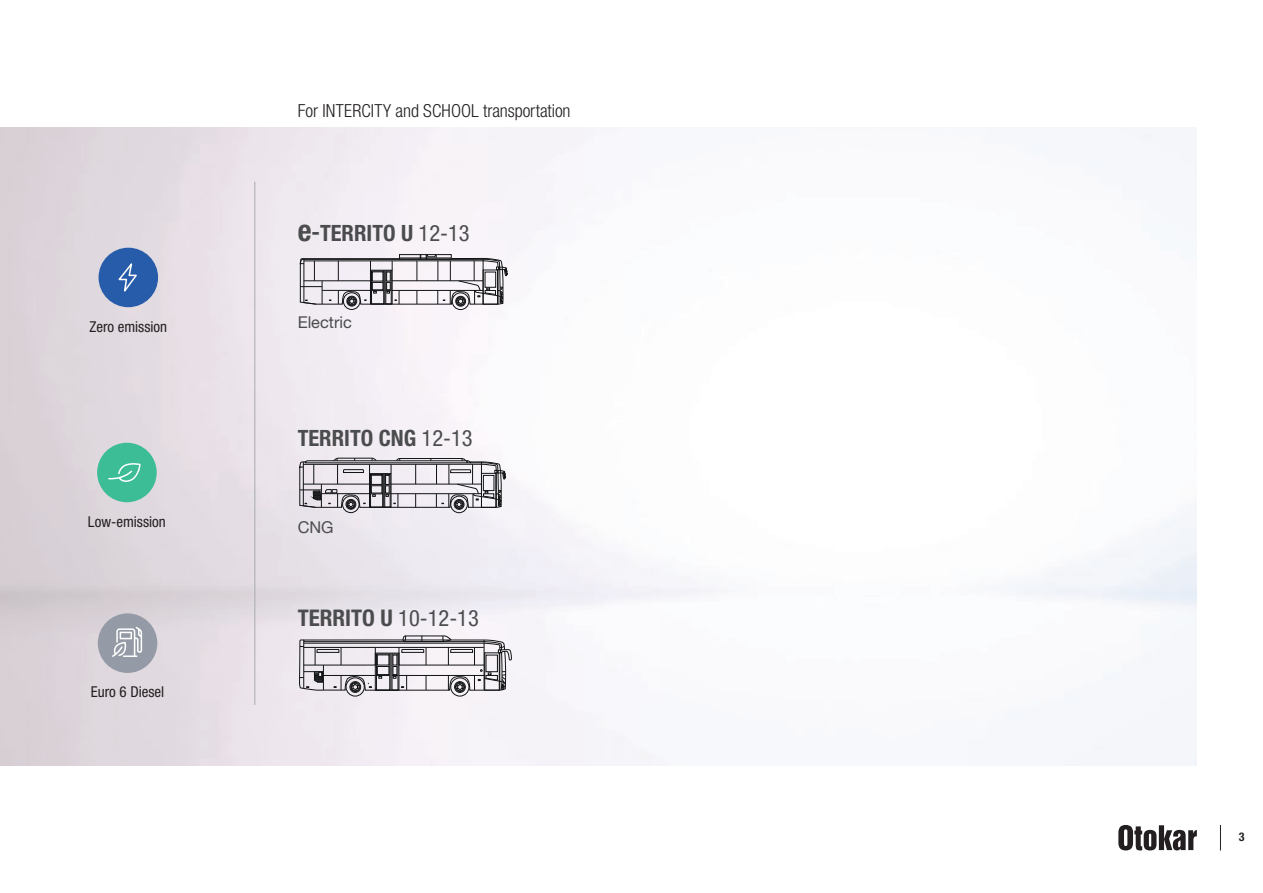
<style>
.page{position:relative;width:1263px;height:893px;background:#fff}
.page>*{position:absolute;margin:0;border:0;box-sizing:border-box;transform-origin:0 0}
.t1{font:700 condensed 22.95px "Helvetica Neue LT Std";color:#4b4c4d}
.t2{font:700 condensed 22.5px "Helvetica Neue LT Std";color:#4b4c4d}
.t3{font:300 condensed 18px "Helvetica Neue LT Std";color:#231f20}
.t4{font:16.35px "Helvetica Neue LT Std";color:#4b4c4d}
.t5{font:condensed 15px "Helvetica Neue LT Std";color:#231f20}
.t6{font:700 condensed 12px "Helvetica Neue LT Std";color:#231f20}
.s1{font-size:29.85px}
.s2{font-size:22.95px}
.s3{font-weight:400}
.s4{font-weight:400;font-size:22.5px}
</style>
<div class="page">
<img style="left:0;top:128px;width:1197px;height:637px">
<div style="left:346px;top:678px;width:18px;height:18px;border:1px solid #111314;border-radius:50%"></div>
<div style="left:350px;top:681px;width:11px;height:12px;border:1px solid #111314;border-radius:50%"></div>
<div style="left:351px;top:682px;width:9px;height:10px;border:1px solid #111314;border-radius:50%"></div>
<div style="left:451px;top:678px;width:18px;height:18px;border:1px solid #111314;border-radius:50%"></div>
<div style="left:454px;top:681px;width:11px;height:12px;border:1px solid #111314;border-radius:50%"></div>
<div style="left:455px;top:682px;width:10px;height:10px;border:1px solid #111314;border-radius:50%"></div>
<svg style="left:299px;top:636px;width:213px;height:55px"></svg>
<div style="left:451px;top:496px;width:16px;height:17px;border:1px solid #111314;border-radius:50%"></div>
<div style="left:455px;top:500px;width:8px;height:9px;border:1px solid #111314;border-radius:50%"></div>
<div style="left:342px;top:496px;width:17px;height:17px;border:1px solid #111314;border-radius:50%"></div>
<div style="left:347px;top:500px;width:8px;height:9px;border:1px solid #111314;border-radius:50%"></div>
<svg style="left:299px;top:458px;width:207px;height:50px"></svg>
<div style="left:452px;top:293px;width:17px;height:17px;border:1px solid #111314;border-radius:50%"></div>
<div style="left:456px;top:296px;width:10px;height:10px;border:1px solid #111314;border-radius:50%"></div>
<div style="left:456px;top:297px;width:9px;height:9px;border:1px solid #111314;border-radius:50%"></div>
<div style="left:457px;top:298px;width:7px;height:7px;border:1px solid #111314;border-radius:50%"></div>
<div style="left:343px;top:293px;width:17px;height:17px;border:1px solid #111314;border-radius:50%"></div>
<div style="left:347px;top:296px;width:10px;height:10px;border:1px solid #111314;border-radius:50%"></div>
<div style="left:347px;top:297px;width:9px;height:8px;border:1px solid #111314;border-radius:50%"></div>
<div style="left:348px;top:298px;width:7px;height:7px;border:1px solid #111314;border-radius:50%"></div>
<svg style="left:300px;top:254px;width:208px;height:50px"></svg>
<div style="left:99px;top:248px;width:59px;height:59px;background:#275caa;border-radius:50%"></div>
<svg style="left:118px;top:263px;width:19px;height:29px"></svg>
<div style="left:97px;top:443px;width:60px;height:59px;background:#3cbd96;border-radius:50%"></div>
<svg style="left:108px;top:463px;width:33px;height:19px"></svg>
<div style="left:98px;top:613px;width:59px;height:60px;background:#959ba6;border-radius:50%"></div>
<svg style="left:112px;top:626px;width:31px;height:31px"></svg>
<hr style="left:255px;top:182px;width:1px;height:523px;background:#a8a9ad">
<svg style="left:1118px;top:825px;width:79px;height:25px"></svg>
<svg style="left:1220px;top:825px;width:1px;height:25px"></svg>
<p class="t5" style="left:89px;top:318px;width:79px">Zero emission</p>
<p class="t5" style="left:88px;top:513px;width:79px">Low-emission</p>
<p class="t5" style="left:91px;top:683px;width:75px">Euro 6 Diesel</p>
<p class="t3" style="left:298px;top:100px;width:274px">For INTERCITY and SCHOOL transportation</p>
<p class="t2" style="left:298px;top:219px;width:173px"><span class="s1">e</span><span class="s2">-</span>TERRITO U <span class="s3">12-13</span></p>
<p class="t4" style="left:298px;top:312px;width:56px">Electric</p>
<p class="t2" style="left:298px;top:424px;width:177px">TERRITO CNG <span class="s3">12-13</span></p>
<p class="t4" style="left:298px;top:517px;width:38px">CNG</p>
<p class="t1" style="left:298px;top:604px;width:183px">TERRITO U <span class="s4">10-12-13</span></p>
<p class="t6" style="left:1239px;top:829px;width:7px">3</p>
</div>
